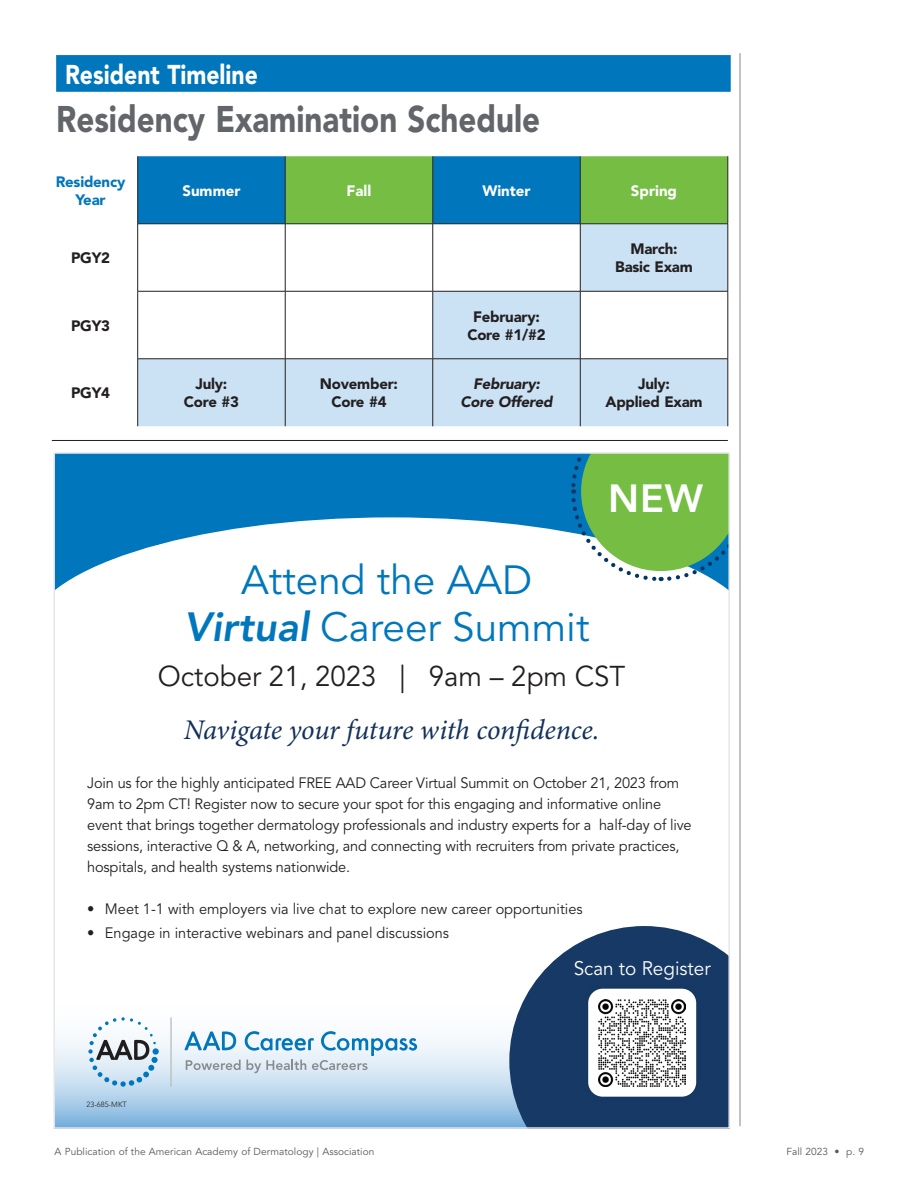
<style>
.page{position:relative;width:918px;height:1188px;background:#fff}
.page>*{position:absolute;margin:0;border:0;box-sizing:border-box;transform-origin:0 0}
.t1{font:40.5px/46.5px "Avenir LT Std";color:#0077bd;text-align:center}
.t2{font:800 39px "Avenir LT Std";color:#fff}
.t3{font:900 36.75px "Avenir LT Std";color:#62656a;scale:.85 1}
.t4{font:italic 28.5px "Minion Pro";letter-spacing:-.01em;color:#13315a}
.t5{font:28.5px "Avenir LT Std";color:#231f20}
.t6{font:900 27px "Avenir LT Std";color:#fff;scale:.85 1}
.t7{font:19.5px "Avenir LT Std";color:#fff}
.t8{font:15px/21px "Avenir LT Std";letter-spacing:-.01em;color:#231f20}
.t9{font:900 15px/18px "Avenir LT Std";letter-spacing:-.015em;color:#231f20;text-align:center}
.t10{font:900 15px "Avenir LT Std";color:#fff}
.t11{font:italic 900 15px/18px "Avenir LT Std";letter-spacing:-.015em;color:#231f20;text-align:center}
.t12{font:900 15px/18px "Avenir LT Std";letter-spacing:-.015em;color:#0076bc;text-align:center}
.t13{font:10.2px "Avenir LT Std";letter-spacing:.005em;color:#57585a}
.t14{font:300 7.5px "Avenir LT Std";color:#231f20}
.s1{font-weight:800;font-style:italic}
</style>
<div class="page">
<hr style="left:739px;top:53px;width:2px;height:1073px;background:#aeafb0">
<div style="left:56px;top:55px;width:675px;height:37px;background:#0076bc"></div>
<svg style="left:138px;top:156px;width:590px;height:68px;background:#3b987e"></svg>
<svg style="left:138px;top:225px;width:590px;height:201px;fill:#cbe2f4"></svg>
<hr style="left:137px;top:156px;width:1px;height:68px;background:#231f20">
<hr style="left:285px;top:156px;width:1px;height:68px;background:#231f20">
<hr style="left:433px;top:156px;width:1px;height:68px;background:#231f20">
<hr style="left:580px;top:156px;width:1px;height:68px;background:#231f20">
<hr style="left:138px;top:224px;width:147px;height:1px;background:#231f20">
<hr style="left:137px;top:224px;width:1px;height:67px;background:#231f20">
<hr style="left:285px;top:224px;width:148px;height:1px;background:#231f20">
<hr style="left:285px;top:224px;width:1px;height:67px;background:#231f20">
<hr style="left:433px;top:224px;width:147px;height:1px;background:#231f20">
<hr style="left:433px;top:224px;width:1px;height:67px;background:#231f20">
<hr style="left:580px;top:224px;width:148px;height:1px;background:#231f20">
<hr style="left:580px;top:224px;width:1px;height:67px;background:#231f20">
<hr style="left:138px;top:291px;width:147px;height:1px;background:#231f20">
<hr style="left:137px;top:291px;width:1px;height:68px;background:#231f20">
<hr style="left:285px;top:291px;width:148px;height:1px;background:#231f20">
<hr style="left:285px;top:291px;width:1px;height:68px;background:#231f20">
<hr style="left:433px;top:291px;width:147px;height:1px;background:#231f20">
<hr style="left:433px;top:291px;width:1px;height:68px;background:#231f20">
<hr style="left:580px;top:291px;width:148px;height:1px;background:#231f20">
<hr style="left:580px;top:291px;width:1px;height:68px;background:#231f20">
<hr style="left:138px;top:359px;width:147px;height:1px;background:#231f20">
<hr style="left:137px;top:359px;width:1px;height:67px;background:#231f20">
<hr style="left:285px;top:359px;width:148px;height:1px;background:#231f20">
<hr style="left:285px;top:359px;width:1px;height:67px;background:#231f20">
<hr style="left:433px;top:359px;width:147px;height:1px;background:#231f20">
<hr style="left:433px;top:359px;width:1px;height:67px;background:#231f20">
<hr style="left:580px;top:359px;width:148px;height:1px;background:#231f20">
<hr style="left:580px;top:359px;width:1px;height:67px;background:#231f20">
<hr style="left:728px;top:156px;width:1px;height:68px;background:#231f20">
<hr style="left:728px;top:224px;width:1px;height:67px;background:#231f20">
<hr style="left:728px;top:291px;width:1px;height:68px;background:#231f20">
<hr style="left:728px;top:359px;width:1px;height:67px;background:#231f20">
<hr style="left:52px;top:440px;width:676px;height:1px;background:#231f20">
<div style="left:54px;top:453px;width:675px;height:235px;background:#0076bc"></div>
<svg style="left:56px;top:1040px;width:453px;height:86px;background:#b5d3eb"></svg>
<svg style="left:88px;top:1017px;width:70px;height:70px"></svg>
<hr style="left:170px;top:1017px;width:2px;height:70px;background:#bcbfbe">
<svg style="left:185px;top:1031px;width:232px;height:42px"></svg>
<svg style="left:56px;top:517px;width:671px;height:171px;background:#ebf4f9"></svg>
<svg style="left:569px;top:455px;width:158px;height:128px;background:#7cbe6c"></svg>
<svg style="left:509px;top:926px;width:218px;height:200px;fill:#163966"></svg>
<div style="left:582px;top:982px;width:121px;height:121px;background:#231f20;opacity:.15"></div>
<div style="left:588px;top:989px;width:108px;height:108px;background:#fff;border-radius:14px"></div>
<img style="left:599px;top:999px;width:87px;height:87px">
<h3 class="t6" style="left:65px;top:58px;width:228px">Resident Timeline</h3>
<h3 class="t3" style="left:56px;top:97px;width:571px">Residency Examination Schedule</h3>
<p class="t12" style="left:56px;top:172px;width:71px">Residency<br>Year</p>
<p class="t10" style="left:182px;top:181px;width:60px">Summer</p>
<p class="t10" style="left:347px;top:181px;width:26px">Fall</p>
<p class="t10" style="left:482px;top:181px;width:50px">Winter</p>
<p class="t10" style="left:631px;top:181px;width:48px">Spring</p>
<p class="t9" style="left:71px;top:249px;width:41px">PGY2</p>
<p class="t9" style="left:615px;top:240px;width:79px">March:<br>Basic Exam</p>
<p class="t9" style="left:71px;top:316px;width:41px">PGY3</p>
<p class="t9" style="left:467px;top:307px;width:80px">February:<br>Core #1/#2</p>
<p class="t9" style="left:71px;top:384px;width:41px">PGY4</p>
<p class="t9" style="left:184px;top:375px;width:57px">July:<br>Core #3</p>
<p class="t9" style="left:320px;top:375px;width:80px">November:<br>Core #4</p>
<p class="t11" style="left:460px;top:375px;width:94px">February:<br>Core Offered</p>
<p class="t9" style="left:605px;top:375px;width:99px">July:<br>Applied Exam</p>
<h1 class="t1" style="left:184px;top:558px;width:407px">Attend the AAD<br><span class="s1">Virtual</span> Career Summit</h1>
<h2 class="t2" style="left:608px;top:476px;width:97px">NEW</h2>
<h3 class="t5" style="left:158px;top:660px;width:469px">October 21, 2023 | 9am – 2pm CST</h3>
<h3 class="t4" style="left:184px;top:713px;width:417px">Navigate your future with confidence.</h3>
<p class="t8" style="left:87px;top:773px;width:606px">Join us for the highly anticipated FREE AAD Career Virtual Summit on October 21, 2023 from 9am to 2pm CT! Register now to secure your spot for this engaging and informative online event that brings together dermatology professionals and industry experts for a half-day of live sessions, interactive Q &amp; A, networking, and connecting with recruiters from private practices, hospitals, and health systems nationwide.</p>
<p class="t8" style="left:87px;top:899px;width:497px">• Meet 1-1 with employers via live chat to explore new career opportunities</p>
<p class="t8" style="left:87px;top:923px;width:363px">• Engage in interactive webinars and panel discussions</p>
<h3 class="t7" style="left:574px;top:957px;width:138px">Scan to Register</h3>
<p class="t14" style="left:87px;top:1100px;width:42px">23-685-MKT</p>
<p class="t13" style="left:55px;top:1146px;width:321px">A Publication of the American Academy of Dermatology | Association</p>
<p class="t13" style="left:786px;top:1146px;width:79px">Fall 2023 • p. 9</p>
</div>
